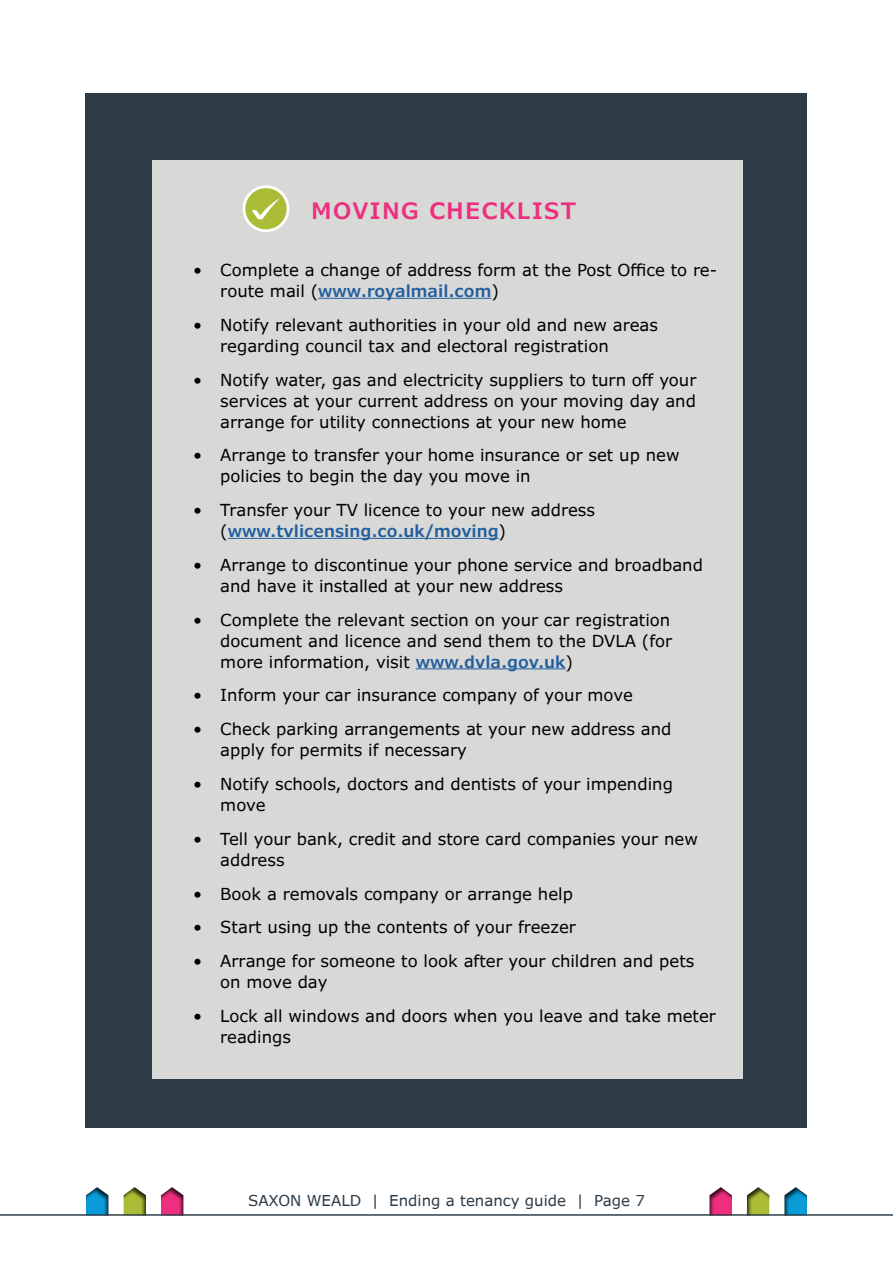
<style>
.page{position:relative;width:893px;height:1263px;background:#fff}
.page>*{position:absolute;margin:0;border:0;box-sizing:border-box;transform-origin:0 0}
.t1{font:600 22.5px "Verdana Pro";letter-spacing:.05em;color:#ee2e7f}
.t2{font:16.5px/21px "Verdana Pro";color:#000}
.t3{font:15px "Verdana Pro";color:#2c3b46}
.s1{font-weight:600;color:#215e9e}
</style>
<div class="page">
<div style="left:148px;top:1176px;width:49px;height:42px;background:#000;opacity:.75"></div>
<div style="left:112px;top:1176px;width:49px;height:42px;background:#000;opacity:.75"></div>
<div style="left:73px;top:1176px;width:50px;height:42px;background:#000;opacity:.75"></div>
<div style="left:696px;top:1176px;width:49px;height:42px;background:#000;opacity:.75"></div>
<div style="left:732px;top:1176px;width:49px;height:42px;background:#000;opacity:.75"></div>
<div style="left:770px;top:1176px;width:49px;height:42px;background:#000;opacity:.75"></div>
<hr style="left:0;top:1214px;width:893px;height:2px;background:#2c3b46">
<div style="left:86px;top:93px;width:721px;height:1034px;background:#2c3b46"></div>
<div style="left:152px;top:160px;width:590px;height:918px;background:#d8d8d7"></div>
<hr style="left:318px;top:298px;width:173px;height:1px;background:#215e9e">
<hr style="left:228px;top:538px;width:271px;height:1px;background:#215e9e">
<hr style="left:416px;top:668px;width:150px;height:1px;background:#215e9e">
<svg style="left:244px;top:187px;width:44px;height:44px"></svg>
<div style="left:243px;top:185px;width:46px;height:47px;border:3px solid #fff;border-radius:50%"></div>
<svg style="left:252px;top:198px;width:28px;height:22px"></svg>
<h1 class="t1" style="left:311px;top:196px;width:266px">MOVING CHECKLIST</h1>
<p class="t2" style="left:220px;top:260px;width:498px;text-indent:-27px">• Complete a change of address form at the Post Office to re&shy;route mail (<span class="s1">www.royalmail.com</span>)</p>
<p class="t2" style="left:220px;top:315px;width:439px;text-indent:-27px">• Notify relevant authorities in your old and new areas regarding council tax and electoral registration</p>
<p class="t2" style="left:220px;top:369px;width:478px;text-align:justify;text-indent:-27px">• Notify water, gas and electricity suppliers to turn off your services at your current address on your moving day and arrange for utility connections at your new home</p>
<p class="t2" style="left:220px;top:445px;width:461px;text-indent:-27px">• Arrange to transfer your home insurance or set up new policies to begin the day you move in</p>
<p class="t2" style="left:220px;top:500px;width:376px;text-indent:-27px">• Transfer your TV licence to your new address (<span class="s1">www.tvlicensing.co.uk/moving</span>)</p>
<p class="t2" style="left:220px;top:555px;width:484px;text-indent:-27px">• Arrange to discontinue your phone service and broadband and have it installed at your new address</p>
<p class="t2" style="left:220px;top:609px;width:453px;text-align:justify;text-indent:-27px">• Complete the relevant section on your car registration document and licence and send them to the DVLA (for more information, visit <span class="s1">www.dvla.gov.uk</span>)</p>
<p class="t2" style="left:193px;top:685px;width:441px">• Inform your car insurance company of your move</p>
<p class="t2" style="left:220px;top:719px;width:453px;text-indent:-27px">• Check parking arrangements at your new address and apply for permits if necessary</p>
<p class="t2" style="left:220px;top:774px;width:454px;text-indent:-27px">• Notify schools, doctors and dentists of your impending move</p>
<p class="t2" style="left:220px;top:828px;width:479px;text-indent:-27px">• Tell your bank, credit and store card companies your new address</p>
<p class="t2" style="left:193px;top:883px;width:381px">• Book a removals company or arrange help</p>
<p class="t2" style="left:193px;top:917px;width:384px">• Start using up the contents of your freezer</p>
<p class="t2" style="left:220px;top:951px;width:476px;text-indent:-27px">• Arrange for someone to look after your children and pets on move day</p>
<p class="t2" style="left:220px;top:1005px;width:497px;text-indent:-27px">• Lock all windows and doors when you leave and take meter readings</p>
<p class="t3" style="left:248px;top:1191px;width:398px">SAXON WEALD | Ending a tenancy guide | Page 7</p>
</div>
